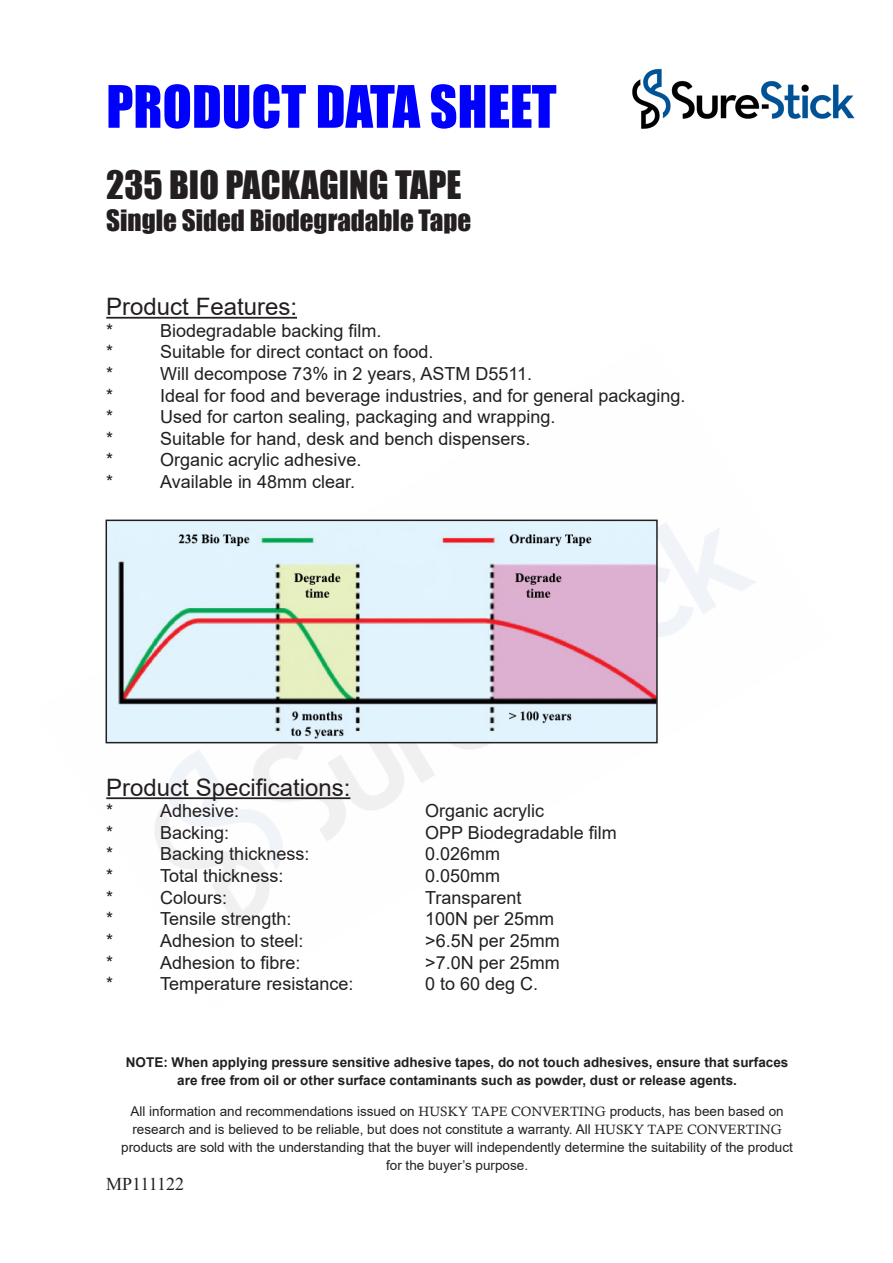
<style>
.page{position:relative;width:893px;height:1263px;background:#fff}
.page>*{position:absolute;margin:0;border:0;box-sizing:border-box;transform-origin:0 0}
.t1{font:54px "Impact";color:#00f}
.t2{font:36px "Impact";color:#231f20}
.t3{font:27px "Impact";color:#231f20}
.t4{font:24px "Arial";color:#231f20}
.t5{font:18px/21.6px "Arial";color:#231f20}
.t6{font:18px "Times New Roman";color:#231f20}
.t7{font:13.5px/18px "Arial";color:#231f20;text-align:center}
.t8{font:700 13.5px/18px "Arial";color:#231f20;text-align:center}
.s1{font-family:"Calisto"}
</style>
<div class="page">
<img style="left:632px;top:68px;width:223px;height:61px">
<hr style="left:106px;top:317px;width:191px;height:2px;background:#231f20">
<hr style="left:106px;top:797px;width:244px;height:2px;background:#231f20">
<img style="left:109px;top:523px;width:546px;height:217px">
<div style="left:106px;top:520px;width:552px;height:223px;border:2px solid #231f20"></div>
<h1 class="t1" style="left:106px;top:65px;width:452px">PRODUCT DATA SHEET</h1>
<p class="t2" style="left:106px;top:157px;width:357px">235 BIO PACKAGING TAPE</p>
<p class="t3" style="left:106px;top:199px;width:366px">Single Sided Biodegradable Tape</p>
<p class="t4" style="left:106px;top:290px;width:192px">Product Features:</p>
<p class="t5" style="left:106px;top:320px;width:9px">*</p>
<p class="t5" style="left:160px;top:320px;width:223px">Biodegradable backing film.</p>
<p class="t5" style="left:106px;top:341px;width:9px">*</p>
<p class="t5" style="left:160px;top:341px;width:275px">Suitable for direct contact on food.</p>
<p class="t5" style="left:106px;top:363px;width:9px">*</p>
<p class="t5" style="left:160px;top:363px;width:373px">Will decompose 73% in 2 years, ASTM D5511.</p>
<p class="t5" style="left:106px;top:384px;width:9px">*</p>
<p class="t5" style="left:160px;top:384px;width:527px">Ideal for food and beverage industries, and for general packaging.</p>
<p class="t5" style="left:106px;top:406px;width:9px">*</p>
<p class="t5" style="left:160px;top:406px;width:397px">Used for carton sealing, packaging and wrapping.</p>
<p class="t5" style="left:106px;top:428px;width:9px">*</p>
<p class="t5" style="left:160px;top:428px;width:372px">Suitable for hand, desk and bench dispensers.</p>
<p class="t5" style="left:106px;top:449px;width:9px">*</p>
<p class="t5" style="left:160px;top:449px;width:203px">Organic acrylic adhesive.</p>
<p class="t5" style="left:106px;top:471px;width:9px">*</p>
<p class="t5" style="left:160px;top:471px;width:196px">Available in 48mm clear.</p>
<p class="t4" style="left:106px;top:771px;width:246px">Product Specifications:</p>
<p class="t5" style="left:106px;top:800px;width:9px">*</p>
<p class="t5" style="left:160px;top:800px;width:81px">Adhesive:</p>
<p class="t5" style="left:106px;top:822px;width:9px">*</p>
<p class="t5" style="left:160px;top:822px;width:71px">Backing:</p>
<p class="t5" style="left:106px;top:843px;width:9px">*</p>
<p class="t5" style="left:160px;top:843px;width:151px">Backing thickness:</p>
<p class="t5" style="left:106px;top:865px;width:9px">*</p>
<p class="t5" style="left:160px;top:865px;width:125px">Total thickness:</p>
<p class="t5" style="left:106px;top:886px;width:9px">*</p>
<p class="t5" style="left:160px;top:886px;width:69px">Colours:</p>
<p class="t5" style="left:106px;top:908px;width:9px">*</p>
<p class="t5" style="left:160px;top:908px;width:133px">Tensile strength:</p>
<p class="t5" style="left:106px;top:930px;width:9px">*</p>
<p class="t5" style="left:160px;top:930px;width:145px">Adhesion to steel:</p>
<p class="t5" style="left:106px;top:951px;width:9px">*</p>
<p class="t5" style="left:160px;top:951px;width:142px">Adhesion to fibre:</p>
<p class="t5" style="left:106px;top:973px;width:9px">*</p>
<p class="t5" style="left:160px;top:973px;width:195px">Temperature resistance:</p>
<p class="t5" style="left:425px;top:800px;width:193px">Organic acrylic<br>OPP Biodegradable film</p>
<p class="t5" style="left:425px;top:843px;width:77px">0.026mm</p>
<p class="t5" style="left:425px;top:865px;width:77px">0.050mm</p>
<p class="t5" style="left:425px;top:886px;width:98px">Transparent</p>
<p class="t5" style="left:425px;top:908px;width:131px">100N per 25mm</p>
<p class="t5" style="left:425px;top:930px;width:136px">&gt;6.5N per 25mm &gt;7.0N per 25mm</p>
<p class="t5" style="left:425px;top:973px;width:115px">0 to 60 deg C.</p>
<p class="t8" style="left:126px;top:1053px;width:664px">NOTE: When applying pressure sensitive adhesive tapes, do not touch adhesives, ensure that surfaces are free from oil or other surface contaminants such as powder, dust or release agents.</p>
<p class="t7" style="left:121px;top:1102px;width:673px">All information and recommendations issued on <span class="s1">HUSKY TAPE CONVERTING</span> products, has been based on research and is believed to be reliable, but does not constitute a warranty. All <span class="s1">HUSKY TAPE CONVERTING </span>products are sold with the understanding that the buyer will independently determine the suitability of the product for the buyer’s purpose.</p>
<p class="t6" style="left:106px;top:1172px;width:80px">MP111122</p>
</div>
